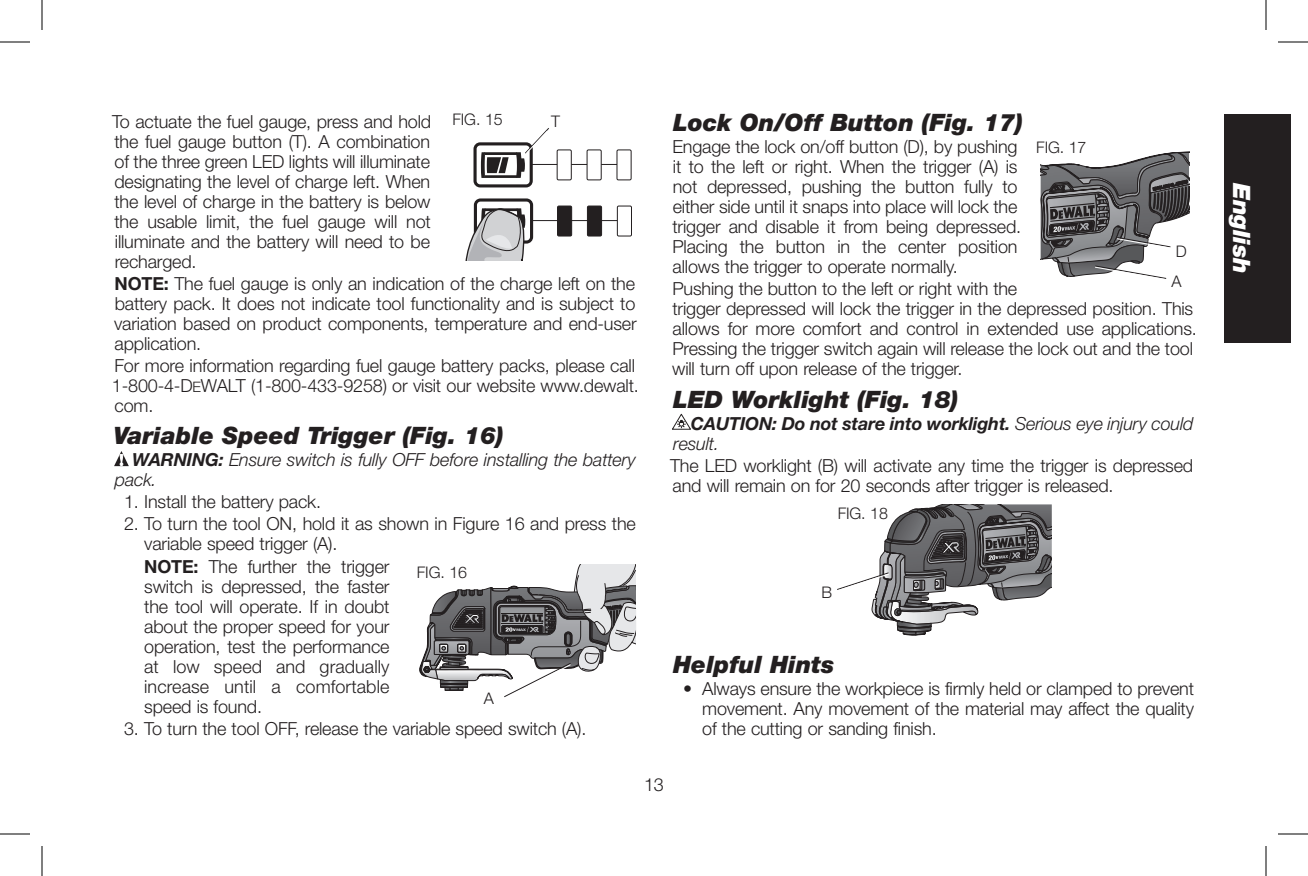
<style>
.page{position:relative;width:1308px;height:876px;background:#fff}
.page>*{position:absolute;margin:0;border:0;box-sizing:border-box;transform-origin:0 0}
._01-Headline{font:italic 900 24px "Helvetica Neue LT Std";color:#231f20}
.t1{font:italic 900 24px "Helvetica Neue LT Std";color:#fff}
._03-BodyText{font:300 18px/20px "Helvetica Neue LT Std";letter-spacing:-.01em;color:#231f20}
._04-BodyList{font:300 18px/20px "Helvetica Neue LT Std";letter-spacing:-.01em;color:#231f20;text-align:justify}
._10-Warning_Caution{font:italic 300 18px/20px "Helvetica Neue LT Std";letter-spacing:-.01em;color:#231f20}
._10-Warning_Caution-2{font:italic 700 18px/20px "Helvetica Neue LT Std";letter-spacing:-.01em;color:#231f20}
.t2{font:300 16px "Helvetica Neue LT Std";letter-spacing:-.01em;color:#231f20}
.s1{font-weight:700}
.s2{font-family:"Helvetica Neue LT Std Lt SC800";font-weight:400;font-size:14.4px}
.s3{font-weight:300}
</style>
<div class="page">
<div style="left:616px;top:149px;width:16px;height:31px;border:1px solid #231f20"></div>
<div style="left:617px;top:206px;width:15px;height:31px;border:1px solid #231f20"></div>
<svg style="left:465px;top:128px;width:154px;height:133px"></svg>
<div style="left:449px;top:114px;width:57px;height:20px;background:#fff"></div>
<svg style="left:114px;top:451px;width:15px;height:15px"></svg>
<svg style="left:419px;top:564px;width:217px;height:134px"></svg>
<svg style="left:672px;top:414px;width:19px;height:16px"></svg>
<svg style="left:837px;top:504px;width:215px;height:132px"></svg>
<svg style="left:1041px;top:151px;width:148px;height:128px"></svg>
<div style="left:1224px;top:114px;width:66px;height:228px;background:#231f20"></div>
<hr style="left:0;top:42px;width:30px;height:1px;background:#000">
<hr style="left:1278px;top:42px;width:30px;height:1px;background:#000">
<hr style="left:0;top:834px;width:30px;height:1px;background:#000">
<hr style="left:1278px;top:834px;width:30px;height:1px;background:#000">
<hr style="left:42px;top:0;width:1px;height:30px;background:#000">
<hr style="left:42px;top:846px;width:1px;height:30px;background:#000">
<hr style="left:1266px;top:0;width:1px;height:30px;background:#000">
<hr style="left:1266px;top:846px;width:1px;height:30px;background:#000">
<p class="_03-BodyText" style="left:112px;top:111px;width:321px">To actuate the fuel gauge, press and hold</p>
<p class="t2" style="left:452px;top:110px;width:52px">FIG. 15</p>
<p class="t2" style="left:551px;top:112px;width:10px">T</p>
<p class="_03-BodyText" style="left:114px;top:131px;width:318px;text-align:justify">the fuel gauge button (T). A combination of the three green LED lights will illuminate designating the level of charge left. When the level of charge in the battery is below the usable limit, the fuel gauge will not illuminate and the battery will need to be recharged.</p>
<p class="_03-BodyText" style="left:114px;top:273px;width:524px;text-align:justify"><span class="s1">NOTE:</span> The fuel gauge is only an indication of the charge left on the battery pack. It does not indicate tool functionality and is subject to variation based on product components, temperature and end-user application.</p>
<p class="_03-BodyText" style="left:112px;top:355px;width:528px">For more information regarding fuel gauge battery packs, please call<br>1-800-4-D<span class="s2">e</span>WALT (1-800-433-9258) or visit our website www.dewalt. com.</p>
<p class="_01-Headline" style="left:113px;top:421px;width:392px">Variable Speed Trigger (Fig. 16)</p>
<p class="_10-Warning_Caution" style="left:115px;top:450px;width:523px;text-indent:17px"><span class="s1">WARNING:</span> Ensure switch is fully OFF before installing the battery pack.</p>
<p class="_04-BodyList" style="left:124px;top:492px;width:198px">1. Install the battery pack.</p>
<p class="_04-BodyList" style="left:144px;top:514px;width:493px;text-indent:-20px">2. To turn the tool ON, hold it as shown in Figure 16 and press the variable speed trigger (A).</p>
<p class="_04-BodyList" style="left:144px;top:556px;width:247px"><span class="s1">NOTE:</span> The further the trigger switch is depressed, the faster the tool will operate. If in doubt about the proper speed for your operation, test the performance at low speed and gradually increase until a comfortable speed is found.</p>
<p class="_04-BodyList" style="left:124px;top:718px;width:464px">3. To turn the tool OFF, release the variable speed switch (A).</p>
<p class="t2" style="left:417px;top:563px;width:52px">FIG. 16</p>
<p class="t2" style="left:484px;top:689px;width:12px">A</p>
<p class="_01-Headline" style="left:673px;top:108px;width:351px">Lock On/Off Button (Fig. 17)</p>
<p class="_03-BodyText" style="left:672px;top:137px;width:350px">Engage the lock on/off button (D), by pushing it to the left or right. When the trigger (A) is not depressed, pushing the button fully to either side until it snaps into place will lock the trigger and disable it from being depressed.<br>Placing the button in the center position allows the trigger to operate normally.</p>
<p class="_03-BodyText" style="left:672px;top:279px;width:526px">Pushing the button to the left or right with the<br>trigger depressed will lock the trigger in the depressed position. This allows for more comfort and control in extended use applications.<br>Pressing the trigger switch again will release the lock out and the tool will turn off upon release of the trigger.</p>
<p class="_01-Headline" style="left:673px;top:384px;width:287px">LED Worklight (Fig. 18)</p>
<p class="_10-Warning_Caution-2" style="left:673px;top:413px;width:522px;text-indent:18px">CAUTION: Do not stare into worklight. <span class="s3">Serious eye injury could result.</span></p>
<p class="_03-BodyText" style="left:670px;top:455px;width:525px">The LED worklight (B) will activate any time the trigger is depressed and will remain on for 20 seconds after trigger is released.</p>
<p class="t2" style="left:838px;top:504px;width:52px">FIG. 18</p>
<p class="t2" style="left:1036px;top:138px;width:52px">FIG. 17</p>
<p class="t2" style="left:1176px;top:241px;width:12px">D</p>
<p class="t2" style="left:1172px;top:271px;width:12px">A</p>
<p class="t2" style="left:821px;top:582px;width:12px">B</p>
<p class="_01-Headline" style="left:673px;top:650px;width:163px">Helpful Hints</p>
<p class="_04-BodyList" style="left:702px;top:679px;width:493px;text-indent:-19px">• Always ensure the workpiece is firmly held or clamped to prevent movement. Any movement of the material may affect the quality of the cutting or sanding finish.</p>
<p class="_03-BodyText" style="left:644px;top:774px;width:21px">13</p>
<h1 class="t1" style="left:1256px;top:183px;width:92px;rotate:90deg">English</h1>
</div>
